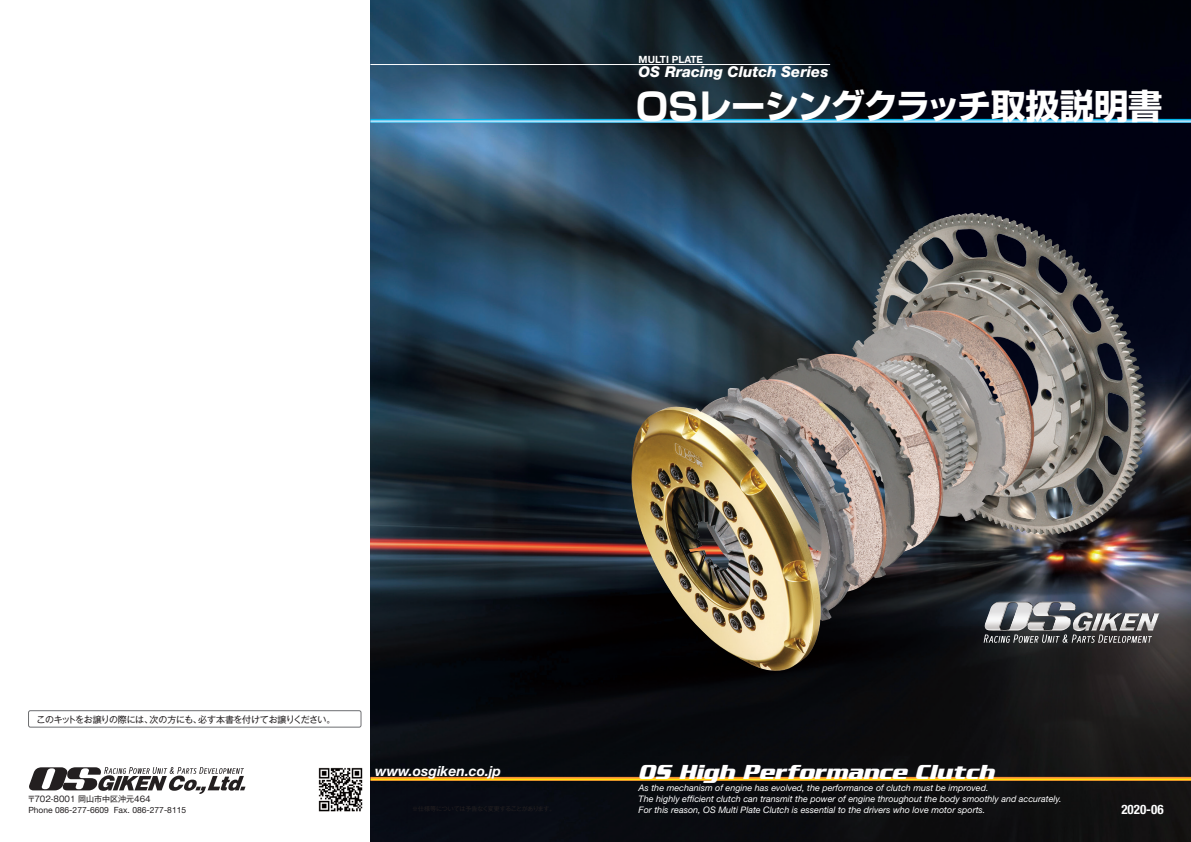
<style>
.page{position:relative;width:1191px;height:842px;background:#fff}
.page>*{position:absolute;margin:0;border:0;box-sizing:border-box;transform-origin:0 0}
.t1{font:700 34.3px "Shin Go Pr 6 N";letter-spacing:-.02em;color:#fff}
.t2{font:italic 700 22px "Serpentine Sans ICG";color:#fff}
.t3{font:italic 800 15px "Helvetica Neue LT Std";color:#fff}
.t4{font:italic 700 14px "Helvetica Neue LT Std";color:#fff}
.t5{font:700 condensed 13px "Helvetica Neue LT Std";color:#fff}
.t6{font:700 10px "Helvetica Neue LT Std";color:#fff}
.t7{font:italic 9px/11px "Helvetica Neue LT Std";color:#fff}
.t8{font:9px "Gothic MB101 Pro";letter-spacing:-.04em;color:#231f20}
.t9{font:8.5px "Helvetica Neue LT Std";color:#231f20}
.t10{font:8px "Gothic MB101 Pro";color:#231f20}
.s1{font-size:37.4px}
</style>
<div class="page">
<img style="left:370px;top:0;width:821px;height:842px">
<img style="left:631px;top:213px;width:443px;height:460px">
<div style="left:28px;top:710px;width:333px;height:18px;border:1px solid #6c6d70;border-radius:2px"></div>
<svg style="left:29px;top:767px;width:216px;height:27px"></svg>
<img style="left:318px;top:767px;width:45px;height:45px">
<img style="left:984px;top:601px;width:151px;height:31px">
<svg style="left:983px;top:634px;width:169px;height:9px;background:#606061"></svg>
<svg style="left:370px;top:119px;width:821px;height:4px;background:#5dc5ec"></svg>
<hr style="left:370px;top:64px;width:460px;height:1px;background:#fff">
<svg style="left:370px;top:777px;width:821px;height:4px;background:#f3ab22"></svg>
<p class="t6" style="left:638px;top:53px;width:66px">MULTI PLATE</p>
<h3 class="t3" style="left:638px;top:63px;width:191px">OS Rracing Clutch Series</h3>
<h1 class="t1" style="left:635px;top:79px;width:528px"><span class="s1">OS</span>レーシングクラッチ取扱説明書</h1>
<p class="t8" style="left:36px;top:712px;width:300px">このキットをお譲りの際には、次の方にも、必す本書を付けてお譲りください。</p>
<p class="t10" style="left:27px;top:792px;width:125px">〒702-8001 岡山市中区沖元464</p>
<p class="t9" style="left:28px;top:805px;width:159px">Phone 086-277-6609 Fax. 086-277-8115</p>
<h3 class="t4" style="left:375px;top:762px;width:127px">www.osgiken.co.jp</h3>
<h2 class="t2" style="left:637px;top:759px;width:358px">OS High Performance Clutch</h2>
<p class="t7" style="left:638px;top:782px;width:424px">As the mechanism of engine has evolved, the performance of clutch must be improved.<br>The highly efficient clutch can transmit the power of engine throughout the body smoothly and accurately.<br>For this reason, OS Multi Plate Clutch is essential to the drivers who love motor sports.</p>
<h3 class="t5" style="left:1121px;top:801px;width:44px">2020-06</h3>
</div>
